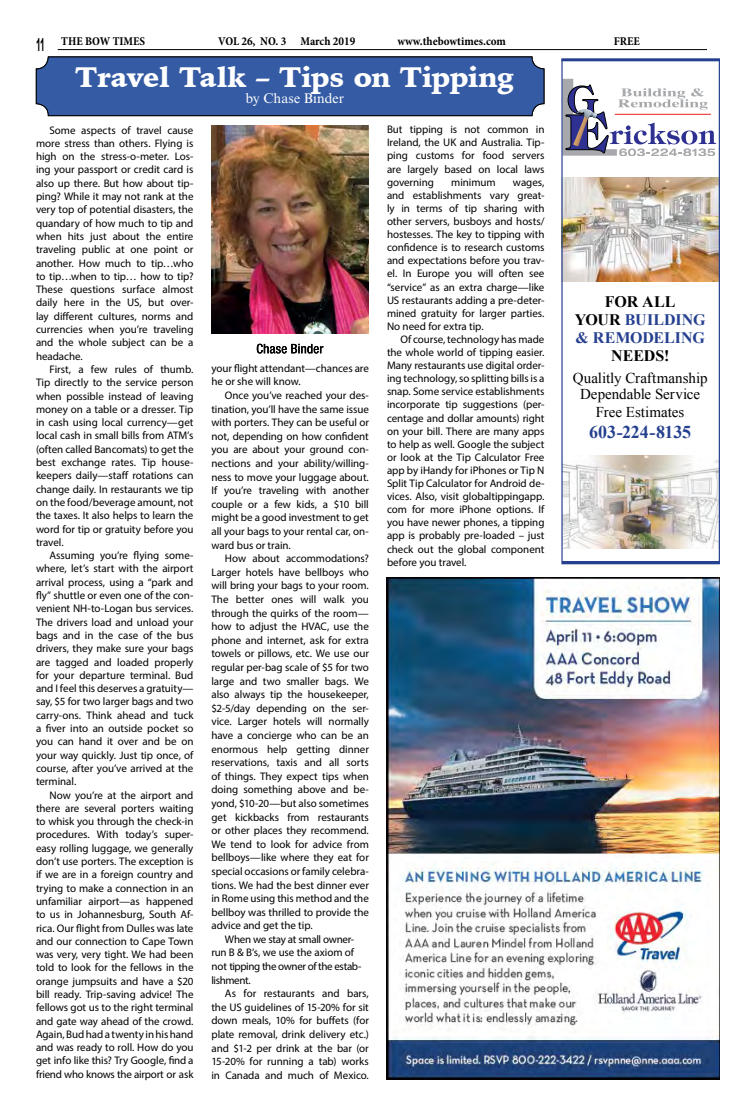
<style>
.page{position:relative;width:756px;height:1116px;background:#fff}
.page>*{position:absolute;margin:0;border:0;box-sizing:border-box;transform-origin:0 0}
.t1{font:900 28px "Iowan Old Style";letter-spacing:-.015em;color:#fff}
.t2{font:700 18px "Times New Roman";letter-spacing:-.015em;color:#25408f}
.t3{font:700 18px "Arial";color:#000;scale:.47 1}
.t4{font:700 16px/18px "Times New Roman";letter-spacing:-.01em;color:#25408f;text-align:center}
.t5{font:700 16px "Times New Roman";letter-spacing:-.005em;color:#000}
.t6{font:15px/16px "Times New Roman";color:#000;text-align:center}
.t7{font:14px "Times New Roman MT Std";letter-spacing:.005em;color:#fff}
.t8{font:700 condensed 12px "Minion Pro";color:#000}
.t9{font:11px/13.3px "Myriad Pro";letter-spacing:-.005em;color:#000;text-align:justify}
.t10{font:11px/13.6px "Myriad Pro";letter-spacing:-.03em;color:#000}
.s1{color:#000}
</style>
<div class="page">
<hr style="left:58px;top:49px;width:649px;height:1px;background:#000">
<img style="left:211px;top:125px;width:158px;height:209px">
<img style="left:387px;top:577px;width:333px;height:503px">
<div style="left:36px;top:57px;width:508px;height:59px;background:#355ba4;border-radius:12px"></div>
<div style="left:36px;top:56px;width:508px;height:60px;border:1px solid #000;border-radius:12px"></div>
<svg style="left:257px;top:344px;width:66px;height:10px"></svg>
<img style="left:563px;top:455px;width:155px;height:94px">
<svg style="left:563px;top:79px;width:153px;height:77px"></svg>
<hr style="left:562px;top:561px;width:158px;height:3px;background:#25408f">
<hr style="left:561px;top:58px;width:159px;height:3px;background:#25408f">
<img style="left:563px;top:177px;width:155px;height:104px">
<div style="left:561px;top:59px;width:159px;height:505px;border:1px solid #25408f"></div>
<h2 class="t3" style="left:36px;top:33px;width:20px">11</h2>
<p class="t8" style="left:61px;top:33px;width:85px">THE BOW TIMES</p>
<p class="t8" style="left:218px;top:33px;width:139px">VOL 26, NO. 3 March 2019</p>
<p class="t8" style="left:397px;top:33px;width:110px">www.thebowtimes.com</p>
<p class="t8" style="left:614px;top:33px;width:28px">FREE</p>
<h1 class="t1" style="left:75px;top:59px;width:441px">Travel Talk – Tips on Tipping</h1>
<p class="t7" style="left:245px;top:91px;width:100px">by Chase Binder</p>
<p class="t9" style="left:36px;top:123px;width:159px;text-indent:13px">Some aspects of travel cause more stress than others. Flying is high on the stress-o-meter. Los&shy;ing your passport or credit card is also up there. But how about tip&shy;ping? While it may not rank at the very top of potential disasters, the quandary of how much to tip and when hits just about the entire traveling public at one point or another. How much to tip…who to tip…when to tip… how to tip?<br>These questions surface almost daily here in the US, but over&shy;lay different cultures, norms and currencies when you’re traveling and the whole subject can be a headache.</p>
<p class="t9" style="left:36px;top:362px;width:159px;text-indent:13px">First, a few rules of thumb.<br>Tip directly to the service person when possible instead of leaving money on a table or a dresser. Tip in cash using local currency—get local cash in small bills from ATM’s (often called Bancomats) to get the best exchange rates. Tip house&shy;keepers daily—staff rotations can change daily. In restaurants we tip on the food/beverage amount, not the taxes. It also helps to learn the word for tip or gratuity before you travel.</p>
<p class="t9" style="left:36px;top:549px;width:159px;text-indent:13px">Assuming you’re flying some&shy;where, let’s start with the airport arrival process, using a “park and fly” shuttle or even one of the con&shy;venient NH-to-Logan bus services.<br>The drivers load and unload your bags and in the case of the bus drivers, they make sure your bags are tagged and loaded properly for your departure terminal. Bud and I feel this deserves a gratuity— say, $5 for two larger bags and two carry-ons. Think ahead and tuck a fiver into an outside pocket so you can hand it over and be on your way quickly. Just tip once, of course, after you’ve arrived at the terminal.</p>
<p class="t9" style="left:36px;top:788px;width:159px;text-indent:13px">Now you’re at the airport and there are several porters waiting to whisk you through the check-in procedures. With today’s super&shy;easy rolling luggage, we generally don’t use porters. The exception is if we are in a foreign country and trying to make a connection in an unfamiliar airport—as happened to us in Johannesburg, South Af&shy;rica. Our flight from Dulles was late and our connection to Cape Town was very, very tight. We had been told to look for the fellows in the orange jumpsuits and have a $20 bill ready. Trip-saving advice! The fellows got us to the right terminal and gate way ahead of the crowd.<br>Again, Bud had a twenty in his hand and was ready to roll. How do you get info like this? Try Google, find a friend who knows the airport or ask</p>
<p class="t9" style="left:387px;top:123px;width:159px">But tipping is not common in Ireland, the UK and Australia. Tip&shy;ping customs for food servers are largely based on local laws governing</p>
<p class="t9" style="left:451px;top:175px;width:46px">minimum</p>
<p class="t9" style="left:387px;top:175px;width:159px;text-indent:126px">wages, and establishments vary great&shy;ly in terms of tip sharing with other servers, busboys and hosts/ hostesses. The key to tipping with confidence is to research customs and expectations before you trav&shy;el. In Europe you will often see “service” as an extra charge—like US restaurants adding a pre-deter&shy;mined gratuity for larger parties.<br>No need for extra tip.</p>
<p class="t9" style="left:387px;top:332px;width:159px;text-indent:13px">Of course, technology has made the whole world of tipping easier.<br>Many restaurants use digital order&shy;ing technology, so splitting bills is a snap. Some service establishments incorporate tip suggestions (per&shy;centage and dollar amounts) right on your bill. There are many apps to help as well. Google the subject or look at the Tip Calculator Free app by iHandy for iPhones or Tip N Split Tip Calculator for Android de&shy;vices. Also, visit globaltippingapp. com for more iPhone options. If you have newer phones, a tipping app is probably pre-loaded – just check out the global component before you travel.</p>
<h3 class="t4" style="left:575px;top:292px;width:132px"><span class="s1">FOR ALL<br>YOUR</span> BUILDING &amp; REMODELING</h3>
<h3 class="t5" style="left:611px;top:344px;width:60px">NEEDS!</h3>
<h3 class="t6" style="left:573px;top:370px;width:137px">Qualitly Craftmanship<br>Dependable Service</h3>
<h3 class="t6" style="left:596px;top:404px;width:90px">Free Estimates</h3>
<h2 class="t2" style="left:589px;top:420px;width:103px">603-224-8135</h2>
<p class="t9" style="left:211px;top:361px;width:159px;line-height:13.6px">your flight attendant—chances are he or she will know.</p>
<p class="t9" style="left:211px;top:388px;width:159px;line-height:13.6px;text-indent:13px">Once you’ve reached your des&shy;tination, you’ll have the same issue with porters. They can be useful or not, depending on how confident you are about your ground con&shy;nections and your ability/willing&shy;ness to move your luggage about.<br>If you’re traveling with another couple or a few kids, a $10 bill might be a good investment to get all your bags to your rental car, on&shy;ward bus or train.</p>
<p class="t9" style="left:211px;top:552px;width:159px;line-height:13.6px;text-indent:13px">How about accommodations?<br>Larger hotels have bellboys who will bring your bags to your room.<br>The better ones will walk you through the quirks of the room— how to adjust the HVAC, use the phone and internet, ask for extra towels or pillows, etc. We use our regular per-bag scale of $5 for two large and two smaller bags. We also always tip the housekeeper, $2-5/day depending on the ser&shy;vice. Larger hotels will normally have a concierge who can be an enormous help getting dinner reservations, taxis and all sorts of things. They expect tips when doing something above and be&shy;yond, $10-20—but also sometimes get kickbacks from restaurants or other places they recommend.<br>We tend to look for advice from bellboys—like where they eat for special occasions or family celebra&shy;tions. We had the best dinner ever in Rome using this method and the bellboy was thrilled to provide the advice and get the tip.</p>
<p class="t10" style="left:211px;top:932px;width:152px;text-indent:13px">When we stay at small owner&shy;run B &amp; B’s, we use the axiom of not tipping the owner of the estab&shy;lishment.</p>
<p class="t9" style="left:211px;top:987px;width:159px;line-height:13.6px;text-indent:13px">As for restaurants and bars, the US guidelines of 15-20% for sit down meals, 10% for buffets (for plate removal, drink delivery etc.) and $1-2 per drink at the bar (or 15-20% for running a tab) works in Canada and much of Mexico.</p>
</div>
